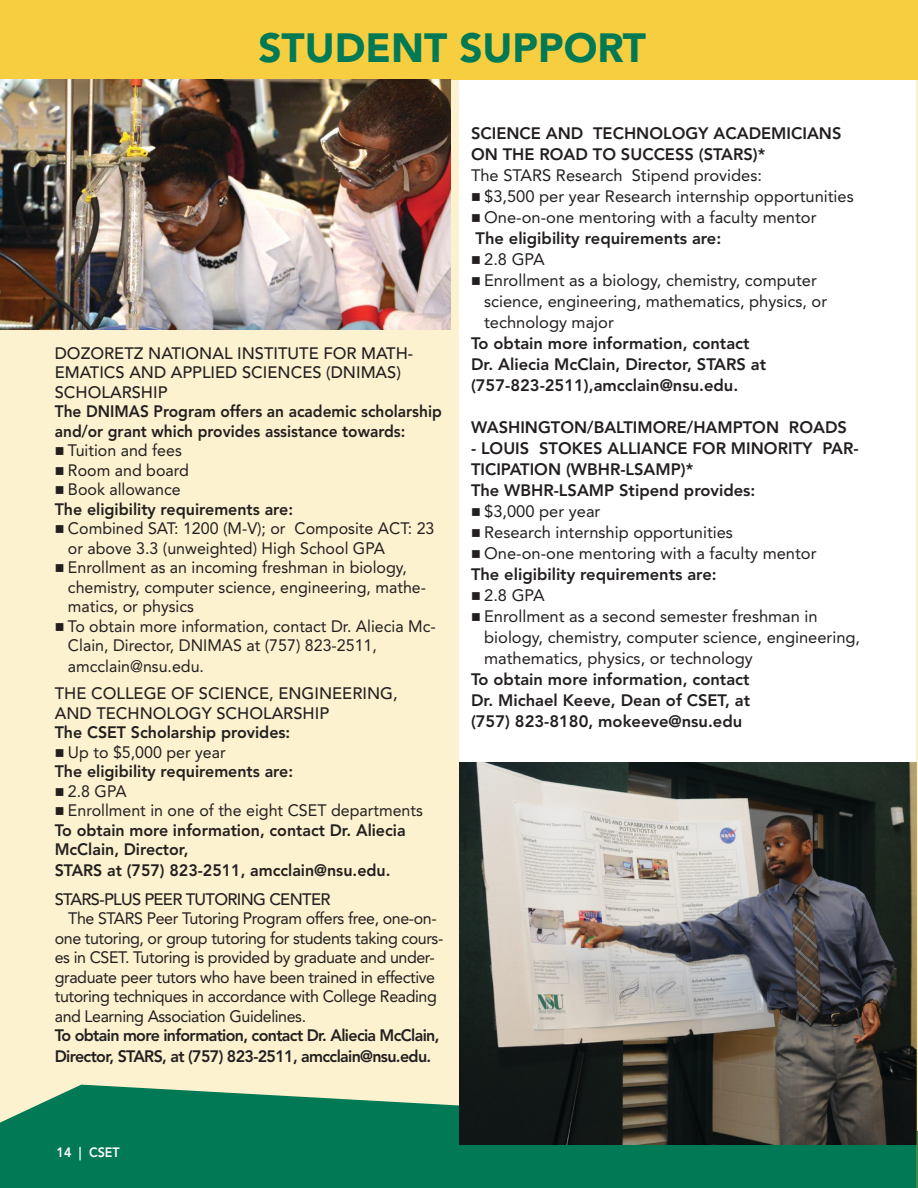
<style>
.page{position:relative;width:918px;height:1188px;background:#fff}
.page>*{position:absolute;margin:0;border:0;box-sizing:border-box;transform-origin:0 0}
.t1{font:900 40.5px "Avenir LT Std";color:#007954}
.t2{font:16.5px/21px "Avenir LT Std";color:#231f20}
.t3{font:800 16.5px/21px "Avenir LT Std";color:#231f20}
.t4{font:16.5px/19.5px "Avenir LT Std";letter-spacing:-.025em;color:#231f20}
.t5{font:500 16.5px/19.5px "Avenir LT Std";color:#231f20}
.t6{font:800 16.5px/21px "Avenir LT Std";letter-spacing:-.04em;color:#231f20}
.t7{font:800 16.5px/19.5px "Avenir LT Std";color:#231f20;scale:.94 1}
.t8{font:500 16.5px "Avenir LT Std";letter-spacing:-.04em;color:#231f20}
.t9{font:800 13.5px "Avenir LT Std";color:#fff;scale:.93 1}
</style>
<div class="page">
<div style="left:0;top:0;width:917px;height:1188px;background:#fcf2cf"></div>
<div style="left:459px;top:79px;width:459px;height:1109px;background:#fff"></div>
<div style="left:0;top:0;width:918px;height:79px;background:#f6ce3f"></div>
<img style="left:0;top:79px;width:450px;height:250px">
<svg style="left:0;top:1085px;width:916px;height:103px;background:#13825d"></svg>
<img style="left:459px;top:762px;width:457px;height:383px">
<hr style="left:916px;top:22px;width:2px;height:1166px;background:#f6ce3f">
<p class="t1" style="left:258px;top:23px;width:389px">STUDENT SUPPORT</p>
<p class="t5" style="left:55px;top:344px;width:360px">DOZORETZ NATIONAL INSTITUTE FOR MATH-<br>EMATICS AND APPLIED SCIENCES (DNIMAS)<br>SCHOLARSHIP</p>
<p class="t7" style="left:55px;top:402px;width:413px">The DNIMAS Program offers an academic scholarship and/or grant which provides assistance towards:</p>
<p class="t2" style="left:55px;top:440px;width:129px">■ Tuition and fees</p>
<p class="t2" style="left:55px;top:460px;width:136px">■ Room and board</p>
<p class="t2" style="left:55px;top:479px;width:127px">■ Book allowance</p>
<p class="t3" style="left:55px;top:499px;width:240px">The eligibility requirements are:</p>
<p class="t2" style="left:68px;top:519px;width:368px;line-height:19.5px;text-indent:-13px">■ Combined SAT: 1200 (M-V); or Composite ACT: 23 or above 3.3 (unweighted) High School GPA</p>
<p class="t2" style="left:68px;top:558px;width:360px;line-height:19.5px;text-indent:-13px">■ Enrollment as an incoming freshman in biology, chemistry, computer science, engineering, mathe&shy;matics, or physics</p>
<p class="t2" style="left:68px;top:616px;width:369px;line-height:19.5px;text-indent:-13px">■ To obtain more information, contact Dr. Aliecia Mc-<br>Clain, Director, DNIMAS at (757) 823-2511,</p>
<p class="t2" style="left:68px;top:656px;width:138px">amcclain@nsu.edu.</p>
<p class="t5" style="left:55px;top:684px;width:344px">THE COLLEGE OF SCIENCE, ENGINEERING,<br>AND TECHNOLOGY SCHOLARSHIP</p>
<p class="t3" style="left:55px;top:722px;width:237px">The CSET Scholarship provides:</p>
<p class="t2" style="left:55px;top:742px;width:172px">■ Up to $5,000 per year</p>
<p class="t3" style="left:55px;top:761px;width:240px">The eligibility requirements are:</p>
<p class="t2" style="left:55px;top:781px;width:73px">■ 2.8 GPA</p>
<p class="t2" style="left:55px;top:800px;width:370px">■ Enrollment in one of the eight CSET departments</p>
<p class="t3" style="left:55px;top:820px;width:352px;line-height:19.5px">To obtain more information, contact Dr. Aliecia<br>McClain, Director,</p>
<p class="t3" style="left:55px;top:860px;width:337px">STARS at (757) 823-2511, amcclain@nsu.edu.</p>
<p class="t8" style="left:55px;top:889px;width:277px">STARS-PLUS PEER TUTORING CENTER</p>
<p class="t4" style="left:55px;top:909px;width:390px;text-indent:14px">The STARS Peer Tutoring Program offers free, one-on&shy;one tutoring, or group tutoring for students taking cours&shy;es in CSET. Tutoring is provided by graduate and under&shy;graduate peer tutors who have been trained in effective tutoring techniques in accordance with College Reading and Learning Association Guidelines.</p>
<p class="t6" style="left:55px;top:1025px;width:386px">To obtain more information, contact Dr. Aliecia McClain,<br>Director, STARS, at (757) 823-2511, amcclain@nsu.edu.</p>
<p class="t3" style="left:471px;top:123px;width:372px">SCIENCE AND TECHNOLOGY ACADEMICIANS<br>ON THE ROAD TO SUCCESS (STARS)*</p>
<p class="t2" style="left:471px;top:165px;width:293px">The STARS Research Stipend provides:</p>
<p class="t2" style="left:471px;top:186px;width:384px">■ $3,500 per year Research internship opportunities</p>
<p class="t2" style="left:471px;top:207px;width:347px">■ One-on-one mentoring with a faculty mentor</p>
<p class="t3" style="left:476px;top:228px;width:247px">The eligibility requirements are:</p>
<p class="t2" style="left:471px;top:249px;width:75px">■ 2.8 GPA</p>
<p class="t2" style="left:484px;top:270px;width:344px;text-indent:-13px">■ Enrollment as a biology, chemistry, computer science, engineering, mathematics, physics, or technology major</p>
<p class="t3" style="left:471px;top:333px;width:297px">To obtain more information, contact<br>Dr. Aliecia McClain, Director, STARS at (757-823-2511),amcclain@nsu.edu.</p>
<p class="t3" style="left:471px;top:417px;width:378px">WASHINGTON/BALTIMORE/HAMPTON ROADS</p>
<p class="t3" style="left:471px;top:438px;width:389px">- LOUIS STOKES ALLIANCE FOR MINORITY PAR-<br>TICIPATION (WBHR-LSAMP)*</p>
<p class="t3" style="left:471px;top:480px;width:286px">The WBHR-LSAMP Stipend provides:</p>
<p class="t2" style="left:471px;top:501px;width:131px">■ $3,000 per year</p>
<p class="t2" style="left:471px;top:522px;width:264px">■ Research internship opportunities</p>
<p class="t2" style="left:471px;top:543px;width:347px">■ One-on-one mentoring with a faculty mentor</p>
<p class="t3" style="left:471px;top:564px;width:247px">The eligibility requirements are:</p>
<p class="t2" style="left:471px;top:585px;width:75px">■ 2.8 GPA</p>
<p class="t2" style="left:484px;top:606px;width:378px;text-indent:-13px">■ Enrollment as a second semester freshman in biology, chemistry, computer science, engineering, mathematics, physics, or technology</p>
<p class="t3" style="left:471px;top:669px;width:281px;text-align:justify">To obtain more information, contact Dr. Michael Keeve, Dean of CSET, at (757) 823-8180, mokeeve@nsu.edu</p>
<p class="t9" style="left:57px;top:1144px;width:69px">14 | CSET</p>
</div>
